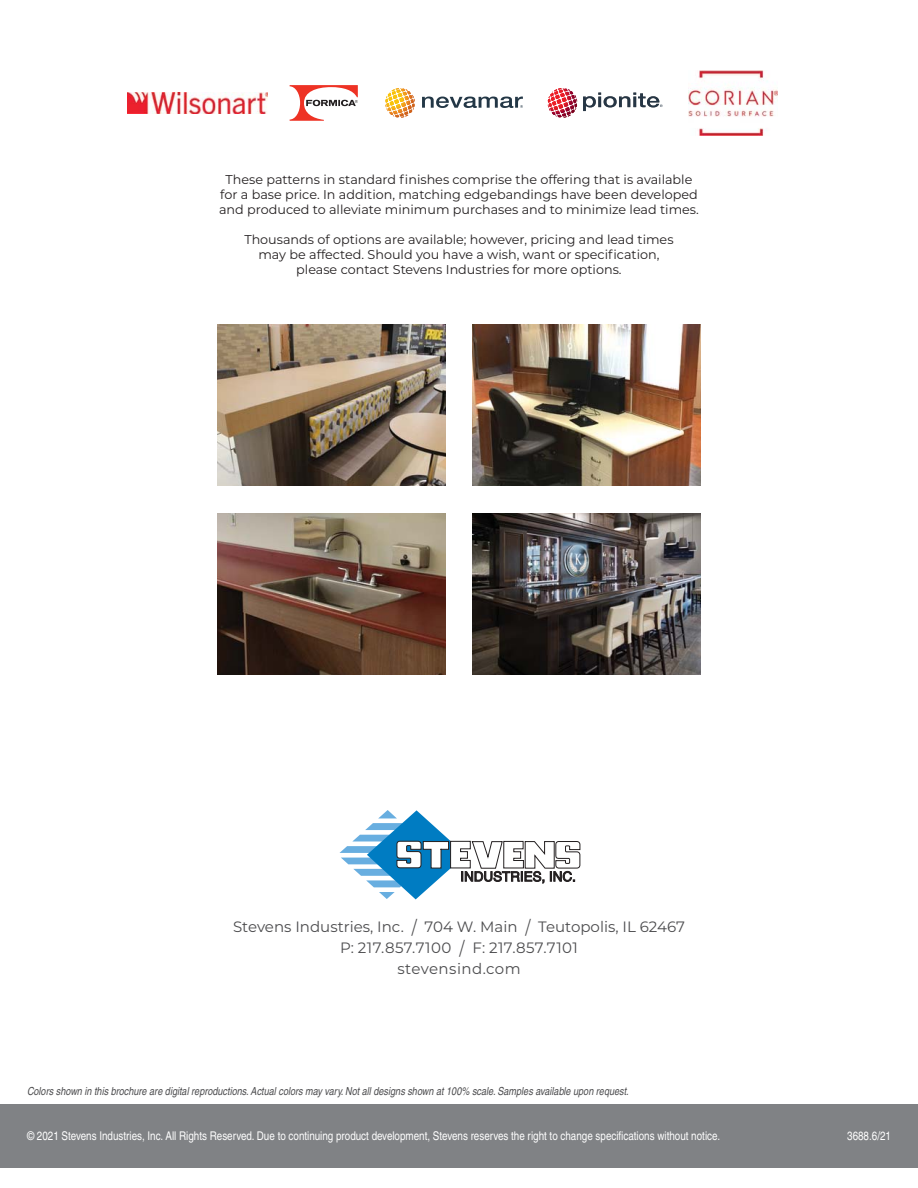
<style>
.page{position:relative;width:918px;height:1188px;background:#fff}
.page>*{position:absolute;margin:0;border:0;box-sizing:border-box;transform-origin:0 0}
.t1{font:15px/21px "Montserrat";color:#4c4c4e;text-align:center}
.t2{font:12.75px/15px "Montserrat";color:#231f20;text-align:center}
.t3{font:condensed 12px "Helvetica";color:#fff}
.t4{font:italic condensed 11.1px "Helvetica";color:#4c4c4e}
.s1{font-size:18px}
</style>
<div class="page">
<div style="left:0;top:1104px;width:918px;height:64px;background:#808285"></div>
<img style="left:473px;top:513px;width:227px;height:162px">
<img style="left:218px;top:324px;width:228px;height:162px">
<img style="left:218px;top:513px;width:228px;height:162px">
<img style="left:472px;top:324px;width:228px;height:162px">
<img style="left:128px;top:93px;width:140px;height:20px">
<svg style="left:290px;top:85px;width:68px;height:36px"></svg>
<svg style="left:385px;top:88px;width:30px;height:30px"></svg>
<svg style="left:422px;top:97px;width:101px;height:11px"></svg>
<svg style="left:548px;top:88px;width:29px;height:30px"></svg>
<svg style="left:583px;top:93px;width:80px;height:18px"></svg>
<img style="left:689px;top:70px;width:89px;height:65px">
<svg style="left:339px;top:810px;width:242px;height:89px"></svg>
<p class="t2" style="left:219px;top:173px;width:481px">These patterns in standard finishes comprise the offering that is available for a base price. In addition, matching edgebandings have been developed and produced to alleviate minimum purchases and to minimize lead times.</p>
<p class="t2" style="left:244px;top:233px;width:431px">Thousands of options are available; however, pricing and lead times may be affected. Should you have a wish, want or specification, please contact Stevens Industries for more options.</p>
<p class="t1" style="left:233px;top:917px;width:453px">Stevens Industries, Inc. <span class="s1">/</span> 704 W. Main <span class="s1">/</span> Teutopolis, IL 62467<br>P: 217.857.7100 <span class="s1">/</span> F: 217.857.7101<br>stevensind.com</p>
<p class="t4" style="left:27px;top:1088px;width:603px">Colors shown in this brochure are digital reproductions. Actual colors may vary. Not all designs shown at 100% scale. Samples available upon request.</p>
<p class="t3" style="left:27px;top:1132px;width:695px">© 2021 Stevens Industries, Inc. All Rights Reserved. Due to continuing product development, Stevens reserves the right to change specifications without notice.</p>
<p class="t3" style="left:847px;top:1132px;width:45px">3688.6/21</p>
</div>
